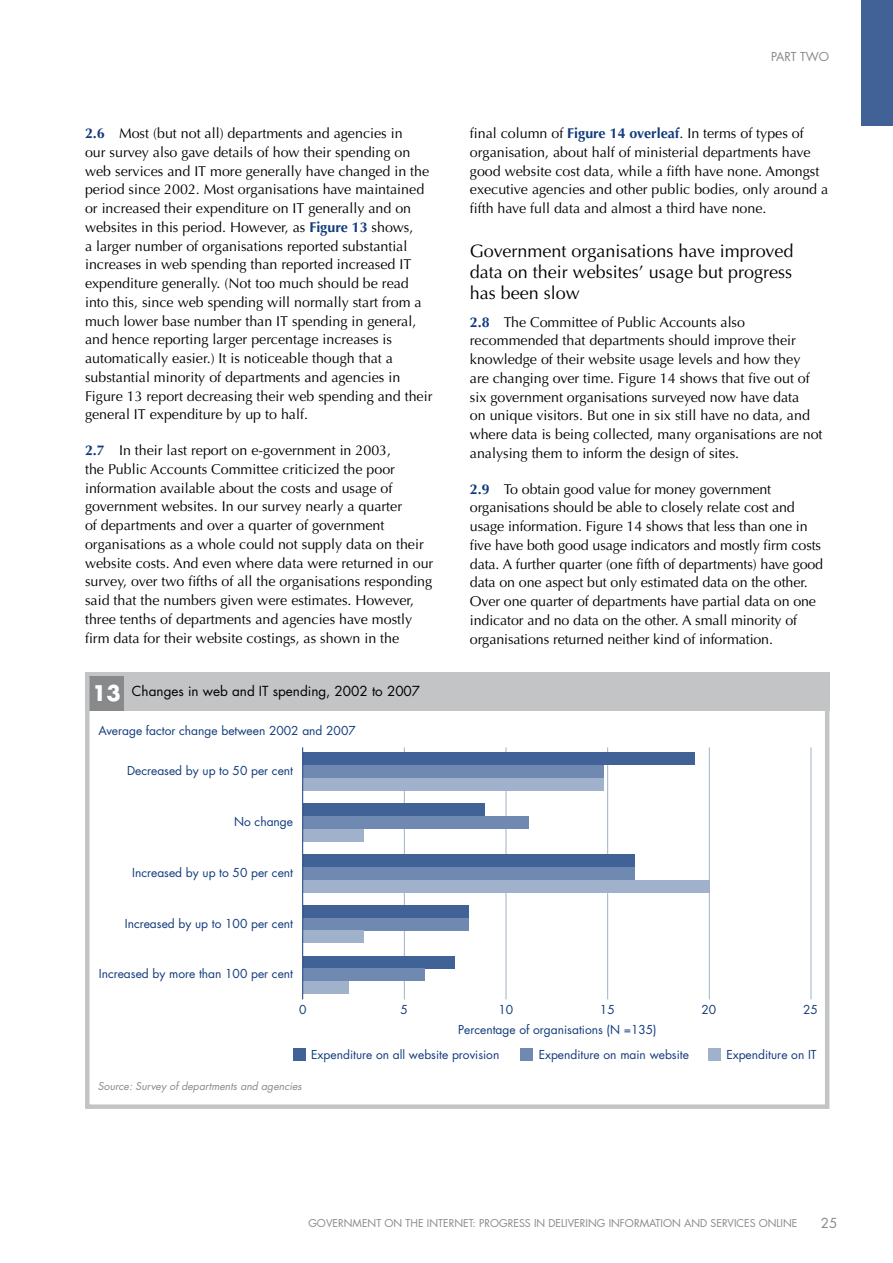
<style>
.page{position:relative;width:893px;height:1263px;background:#fff}
.page>*{position:absolute;margin:0;border:0;box-sizing:border-box;transform-origin:0 0}
.Head_3{font:18px/21px "Optima LT Std";color:#000;text-align:justify}
.body_text{font:14.25px/18.8px "Optima LT Std";color:#000}
.t1{font:13.5px "Futura Std";color:#000}
.Page_no{font:13.5px "Futura Std";color:#88898b}
.t2{font:12px "Futura Std";color:#113b7c}
.running_part_title_r{font:12px "Futura Std";color:#88898b}
.Footers_report_title{font:10.5px "Futura Std";color:#88898b}
.t3{font:italic 10.5px "Futura Std";color:#88898b}
.s1{font-weight:700;color:#113b7c}
.s2{font-weight:700;font-size:21px;color:#fff}
</style>
<div class="page">
<div style="left:861px;top:0;width:32px;height:125px;background:#416296"></div>
<svg style="left:85px;top:672px;width:744px;height:437px"></svg>
<hr style="left:404px;top:747px;width:1px;height:252px;background:#a0b1cb">
<hr style="left:506px;top:747px;width:1px;height:252px;background:#a0b1cb">
<hr style="left:607px;top:747px;width:1px;height:252px;background:#a0b1cb">
<hr style="left:709px;top:747px;width:1px;height:252px;background:#a0b1cb">
<hr style="left:811px;top:747px;width:1px;height:252px;background:#a0b1cb">
<div style="left:303px;top:752px;width:391px;height:13px;background:#416296"></div>
<div style="left:303px;top:765px;width:300px;height:13px;background:#7089b0"></div>
<div style="left:303px;top:778px;width:300px;height:13px;background:#a0b1cb"></div>
<div style="left:303px;top:803px;width:181px;height:13px;background:#416296"></div>
<div style="left:303px;top:816px;width:226px;height:13px;background:#7089b0"></div>
<div style="left:303px;top:829px;width:60px;height:12px;background:#a0b1cb"></div>
<div style="left:303px;top:854px;width:331px;height:13px;background:#416296"></div>
<div style="left:303px;top:867px;width:331px;height:13px;background:#7089b0"></div>
<div style="left:303px;top:880px;width:407px;height:12px;background:#a0b1cb"></div>
<div style="left:303px;top:905px;width:166px;height:13px;background:#416296"></div>
<div style="left:303px;top:918px;width:166px;height:12px;background:#7089b0"></div>
<div style="left:303px;top:930px;width:60px;height:13px;background:#a0b1cb"></div>
<div style="left:303px;top:956px;width:151px;height:12px;background:#416296"></div>
<div style="left:303px;top:968px;width:121px;height:13px;background:#7089b0"></div>
<div style="left:303px;top:981px;width:46px;height:13px;background:#a0b1cb"></div>
<hr style="left:302px;top:747px;width:1px;height:252px;background:#113b7c">
<div style="left:293px;top:1048px;width:12px;height:12px;background:#416296"></div>
<div style="left:520px;top:1048px;width:13px;height:12px;background:#7089b0"></div>
<div style="left:708px;top:1048px;width:12px;height:12px;background:#a0b1cb"></div>
<p class="body_text" style="left:85px;top:124px;width:349px"><span class="s1">2.6</span> Most (but not all) departments and agencies in<br>our survey also gave details of how their spending on web services and IT more generally have changed in the period since 2002. Most organisations have maintained or increased their expenditure on IT generally and on websites in this period. However, as <span class="s1">Figure 13</span> shows,<br>a larger number of organisations reported substantial increases in web spending than reported increased IT expenditure generally. (Not too much should be read into this, since web spending will normally start from a much lower base number than IT spending in general, and hence reporting larger percentage increases is automatically easier.) It is noticeable though that a substantial minority of departments and agencies in Figure 13 report decreasing their web spending and their general IT expenditure by up to half.</p>
<p class="body_text" style="left:85px;top:441px;width:350px"><span class="s1">2.7</span> In their last report on e-government in 2003,<br>the Public Accounts Committee criticized the poor information available about the costs and usage of government websites. In our survey nearly a quarter<br>of departments and over a quarter of government organisations as a whole could not supply data on their website costs. And even where data were returned in our survey, over two fifths of all the organisations responding said that the numbers given were estimates. However, three tenths of departments and agencies have mostly firm data for their website costings, as shown in the</p>
<p class="t1" style="left:92px;top:682px;width:330px"><span class="s2">13</span> Changes in web and IT spending, 2002 to 2007</p>
<p class="t2" style="left:98px;top:723px;width:259px">Average factor change between 2002 and 2007</p>
<p class="t2" style="left:127px;top:763px;width:168px">Decreased by up to 50 per cent</p>
<p class="t2" style="left:234px;top:814px;width:60px">No change</p>
<p class="t2" style="left:132px;top:865px;width:162px">Increased by up to 50 per cent</p>
<p class="t2" style="left:125px;top:915px;width:170px">Increased by up to 100 per cent</p>
<p class="t2" style="left:99px;top:966px;width:196px">Increased by more than 100 per cent</p>
<p class="running_part_title_r" style="left:771px;top:49px;width:8px">part</p>
<p class="running_part_title_r" style="left:800px;top:49px;width:11px">two</p>
<p class="body_text" style="left:470px;top:124px;width:360px">final column of <span class="s1">Figure 14 overleaf</span>. In terms of types of organisation, about half of ministerial departments have good website cost data, while a fifth have none. Amongst executive agencies and other public bodies, only around a fifth have full data and almost a third have none.</p>
<p class="Head_3" style="left:470px;top:241px;width:325px">Government organisations have improved data on their websites’ usage but progress has been slow</p>
<p class="body_text" style="left:470px;top:313px;width:354px"><span class="s1">2.8</span> The Committee of Public Accounts also recommended that departments should improve their knowledge of their website usage levels and how they are changing over time. Figure 14 shows that five out of six government organisations surveyed now have data<br>on unique visitors. But one in six still have no data, and where data is being collected, many organisations are not analysing them to inform the design of sites.</p>
<p class="body_text" style="left:470px;top:480px;width:355px"><span class="s1">2.9</span> To obtain good value for money government organisations should be able to closely relate cost and usage information. Figure 14 shows that less than one in five have both good usage indicators and mostly firm costs data. A further quarter (one fifth of departments) have good data on one aspect but only estimated data on the other.<br>Over one quarter of departments have partial data on one indicator and no data on the other. A small minority of organisations returned neither kind of information.</p>
<p class="t2" style="left:299px;top:1001px;width:9px">0</p>
<p class="t2" style="left:401px;top:1001px;width:9px">5</p>
<p class="t2" style="left:498px;top:1001px;width:16px">10</p>
<p class="t2" style="left:600px;top:1001px;width:16px">15</p>
<p class="t2" style="left:701px;top:1001px;width:16px">20</p>
<p class="t2" style="left:803px;top:1001px;width:16px">25</p>
<p class="t2" style="left:458px;top:1022px;width:200px">Percentage of organisations (N =135)</p>
<p class="t3" style="left:98px;top:1080px;width:205px">Source: Survey of departments and agencies</p>
<p class="t2" style="left:311px;top:1047px;width:190px">Expenditure on all website provision</p>
<p class="t2" style="left:539px;top:1047px;width:152px">Expenditure on main website</p>
<p class="t2" style="left:726px;top:1047px;width:92px">Expenditure on IT</p>
<p class="Footers_report_title" style="left:308px;top:1216px;width:17px">Government</p>
<p class="Footers_report_title" style="left:385px;top:1216px;width:28px">on the</p>
<p class="Footers_report_title" style="left:427px;top:1216px;width:10px">Internet</p>
<p class="Footers_report_title" style="left:473px;top:1216px;width:20px">: Progress</p>
<p class="Footers_report_title" style="left:534px;top:1216px;width:29px">in Delivering</p>
<p class="Footers_report_title" style="left:609px;top:1216px;width:11px">Information</p>
<p class="Footers_report_title" style="left:684px;top:1216px;width:9px">and</p>
<p class="Footers_report_title" style="left:710px;top:1216px;width:13px">Services</p>
<p class="Footers_report_title" style="left:759px;top:1216px;width:16px">Online</p>
<p class="Page_no" style="left:821px;top:1214px;width:18px">25</p>
</div>
